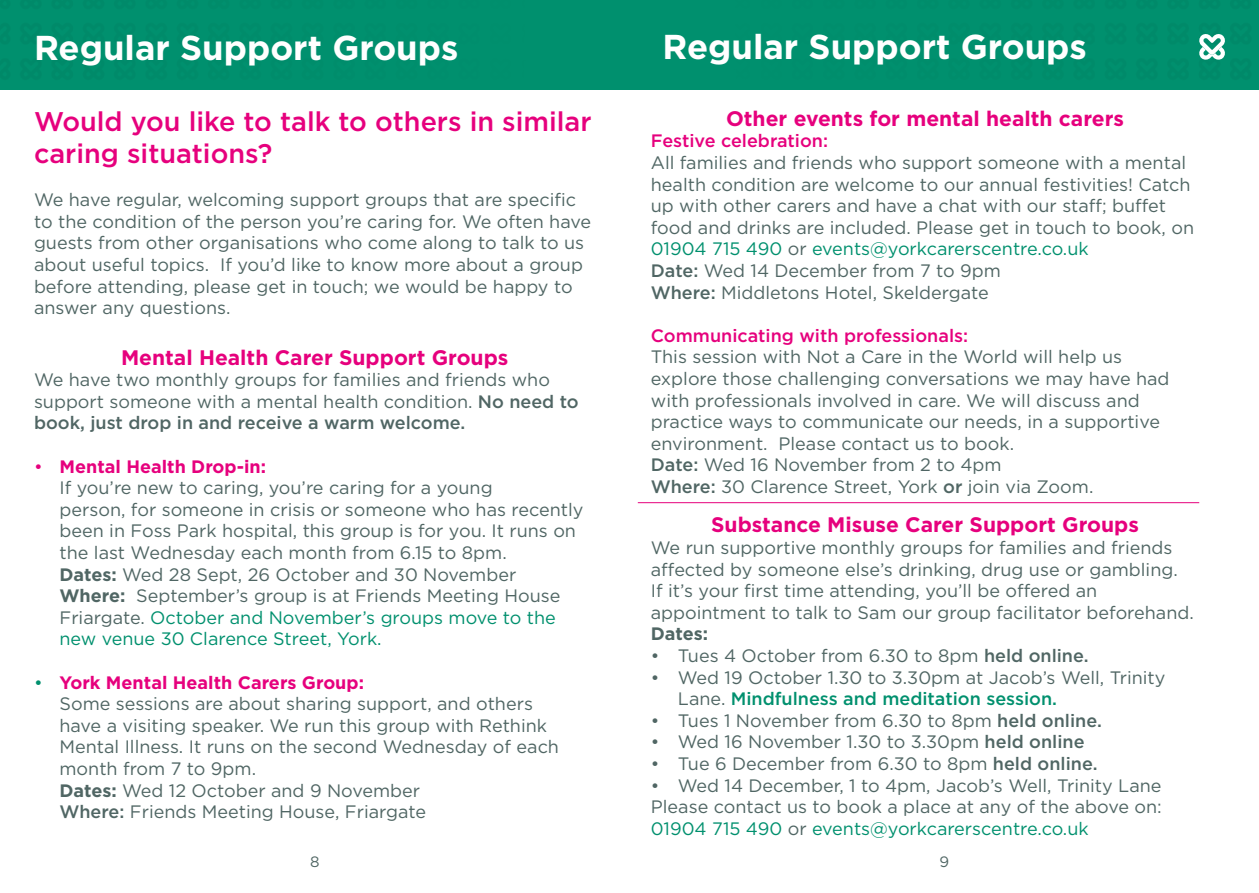
<style>
.page{position:relative;width:1259px;height:893px;background:#fff}
.page>*{position:absolute;margin:0;border:0;box-sizing:border-box;transform-origin:0 0}
.t1{font:700 34.5px "Gotham";color:#fff}
.t2{font:500 27px/32.4px "Gotham";color:#e6007d}
.t3{font:700 21px "Gotham";color:#e6007d}
.t4{font:18px/21.6px "Gotham";color:#506664}
.t5{font:500 18px "Gotham";color:#e6007d}
.t6{font:700 18px "Gotham";color:#506664}
.t7{font:15px "Gotham";color:#506664}
.s1{font-weight:500}
.s2{color:#e6007d}
.s3{font-weight:700;color:#e6007d}
.s4{font-weight:700}
.s5{color:#00906e}
.s6{font-weight:500;color:#00906e}
</style>
<div class="page">
<div style="left:629px;top:0;width:630px;height:89px;background:#00906e"></div>
<svg style="left:1198px;top:33px;width:27px;height:27px"></svg>
<div style="left:0;top:0;width:629px;height:89px;background:#00906e"></div>
<hr style="left:638px;top:502px;width:561px;height:1px;background:#e6007d">
<h1 class="t1" style="left:34px;top:25px;width:426px">Regular Support Groups</h1>
<h2 class="t2" style="left:34px;top:104px;width:559px">Would you like to talk to others in similar caring situations?</h2>
<p class="t4" style="left:34px;top:189px;width:558px">We have regular, welcoming support groups that are specific to the condition of the person you’re caring for. We often have guests from other organisations who come along to talk to us about useful topics. If you’d like to know more about a group before attending, please get in touch; we would be happy to answer any questions.</p>
<p class="t3" style="left:121px;top:343px;width:389px">Mental Health Carer Support Groups</p>
<p class="t4" style="left:34px;top:369px;width:546px">We have two monthly groups for families and friends who support someone with a mental health condition. <span class="s1">No need to book, just drop in and receive a warm welcome.</span></p>
<p class="t4" style="left:60px;top:455px;width:525px;text-indent:-26px"><span class="s2">•</span> <span class="s3">Mental Health Drop-in:<br></span>If you’re new to caring, you’re caring for a young<br>person, for someone in crisis or someone who has recently been in Foss Park hospital, this group is for you. It runs on the last Wednesday each month from 6.15 to 8pm.<br><span class="s4">Dates:</span> Wed 28 Sept, 26 October and 30 November <span class="s4">Where:</span> September’s group is at Friends Meeting House Friargate. <span class="s5">October and November’s groups move to the new venue 30 Clarence Street, York.</span></p>
<p class="t4" style="left:60px;top:671px;width:501px;text-indent:-26px"><span class="s5">•</span> <span class="s3">York Mental Health Carers Group:<br></span>Some sessions are about sharing support, and others have a visiting speaker. We run this group with Rethink Mental Illness. It runs on the second Wednesday of each month from 7 to 9pm.<br><span class="s4">Dates:</span> Wed 12 October and 9 November<br><span class="s1">Where:</span> Friends Meeting House, Friargate</p>
<h1 class="t1" style="left:662px;top:24px;width:426px">Regular Support Groups</h1>
<p class="t3" style="left:726px;top:104px;width:399px">Other events for mental health carers</p>
<p class="t5" style="left:651px;top:129px;width:179px">Festive celebration:</p>
<p class="t4" style="left:651px;top:151px;width:545px">All families and friends who support someone with a mental health condition are welcome to our annual festivities! Catch up with other carers and have a chat with our staff; buffet food and drinks are included. Please get in touch to book, on <span class="s5">01904 715 490</span> or <span class="s5">events@yorkcarerscentre.co.uk<br></span><span class="s1">Date:</span> Wed 14 December from 7 to 9pm<br><span class="s1">Where:</span> Middletons Hotel, Skeldergate</p>
<p class="t5" style="left:651px;top:324px;width:319px">Communicating with professionals:</p>
<p class="t4" style="left:651px;top:346px;width:520px">This session with Not a Care in the World will help us explore those challenging conversations we may have had with professionals involved in care. We will discuss and practice ways to communicate our needs, in a supportive environment. Please contact us to book.<br><span class="s1">Date:</span> Wed 16 November from 2 to 4pm<br><span class="s1">Where:</span> 30 Clarence Street, York <span class="s1">or</span> join via Zoom.</p>
<p class="t3" style="left:711px;top:511px;width:429px">Substance Misuse Carer Support Groups</p>
<p class="t4" style="left:651px;top:536px;width:544px">We run supportive monthly groups for families and friends affected by someone else’s drinking, drug use or gambling.<br>If it’s your first time attending, you’ll be offered an appointment to talk to Sam our group facilitator beforehand.</p>
<p class="t6" style="left:651px;top:622px;width:59px">Dates:</p>
<p class="t4" style="left:651px;top:644px;width:439px">• Tues 4 October from 6.30 to 8pm <span class="s1">held online.</span></p>
<p class="t4" style="left:678px;top:666px;width:489px;text-indent:-27px">• Wed 19 October 1.30 to 3.30pm at Jacob’s Well, Trinity<br>Lane. <span class="s6">Mindfulness and meditation session.</span></p>
<p class="t4" style="left:651px;top:709px;width:452px">• Tues 1 November from 6.30 to 8pm <span class="s1">held online.</span></p>
<p class="t4" style="left:651px;top:731px;width:435px">• Wed 16 November 1.30 to 3.30pm <span class="s1">held online</span></p>
<p class="t4" style="left:651px;top:752px;width:448px">• Tue 6 December from 6.30 to 8pm <span class="s1">held online.</span></p>
<p class="t4" style="left:651px;top:774px;width:512px;text-align:justify">• Wed 14 December, 1 to 4pm, Jacob’s Well, Trinity Lane Please contact us to book a place at any of the above on:<br><span class="s5">01904 715 490</span> or <span class="s5">events@yorkcarerscentre.co.uk</span></p>
<p class="t7" style="left:310px;top:852px;width:11px">8</p>
<p class="t7" style="left:939px;top:852px;width:11px">9</p>
</div>
